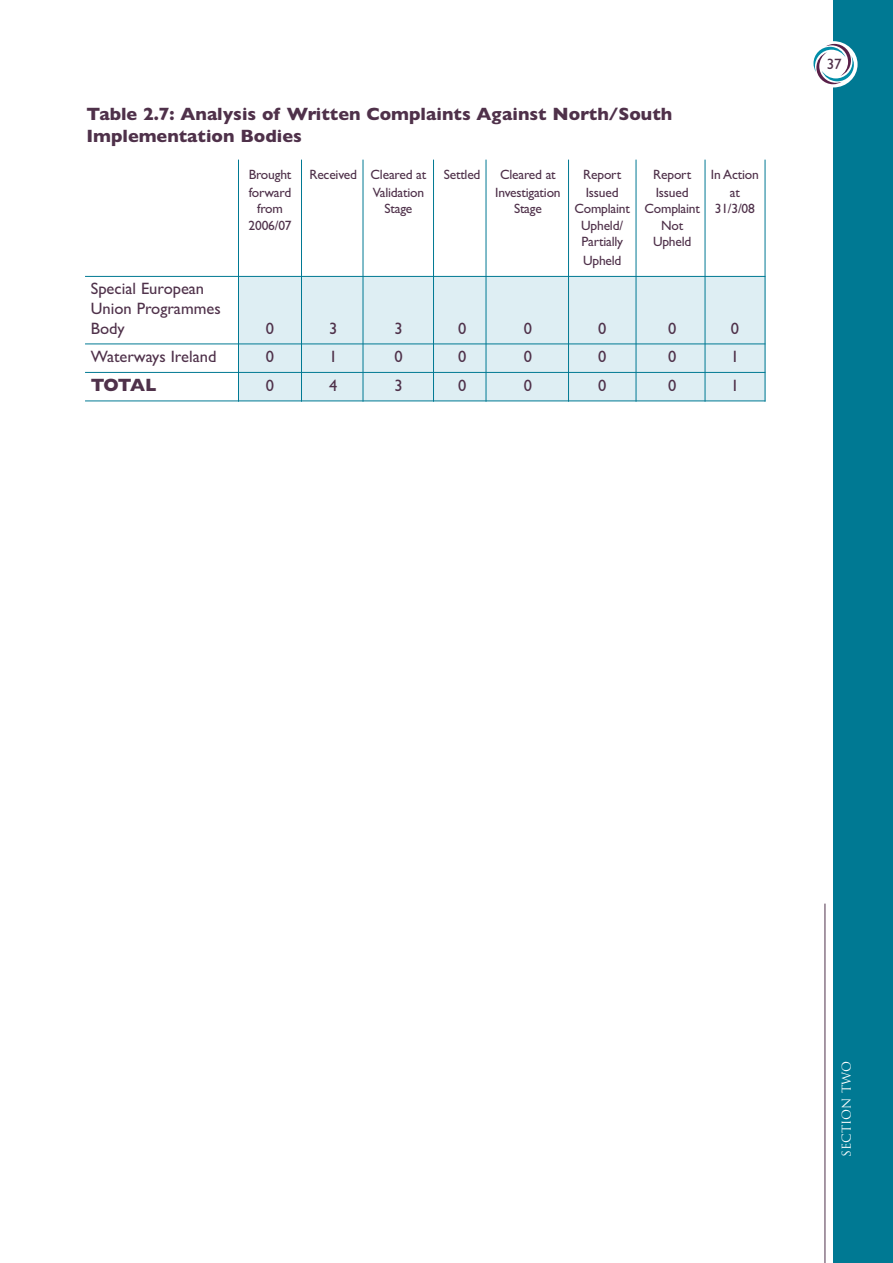
<style>
.page{position:relative;width:893px;height:1263px;background:#fff}
.page>*{position:absolute;margin:0;border:0;box-sizing:border-box;transform-origin:0 0}
.t1{font:700 18px/21.6px "Gill Sans";color:#4f314a}
.t2{font:16.5px/19.8px "Gill Sans TT";color:#4f314a}
.t3{font:15px "Gill Sans TT";color:#4f314a}
.t4{font:13.5px "Gill Sans TT";letter-spacing:-.015em;color:#4f314a}
.t5{font:12px "Trajan";color:#fff}
</style>
<div class="page">
<div style="left:238px;top:276px;width:527px;height:125px;background:#deeef3"></div>
<div style="left:833px;top:0;width:60px;height:1263px;background:#007993"></div>
<div style="left:809px;top:41px;width:48px;height:46px;background:#fff;border-radius:50%"></div>
<svg style="left:813px;top:44px;width:41px;height:40px"></svg>
<hr style="left:825px;top:903px;width:1px;height:360px;background:#4f314a">
<hr style="left:765px;top:160px;width:1px;height:242px;background:#007993">
<hr style="left:705px;top:160px;width:1px;height:242px;background:#007993">
<hr style="left:636px;top:160px;width:1px;height:242px;background:#007993">
<hr style="left:568px;top:160px;width:1px;height:242px;background:#007993">
<hr style="left:486px;top:160px;width:1px;height:242px;background:#007993">
<hr style="left:433px;top:160px;width:1px;height:242px;background:#007993">
<hr style="left:363px;top:160px;width:1px;height:242px;background:#007993">
<hr style="left:301px;top:160px;width:1px;height:242px;background:#007993">
<hr style="left:238px;top:160px;width:1px;height:242px;background:#007993">
<hr style="left:85px;top:276px;width:680px;height:1px;background:#007993">
<hr style="left:85px;top:344px;width:680px;height:1px;background:#007993">
<hr style="left:85px;top:372px;width:680px;height:1px;background:#007993">
<hr style="left:85px;top:401px;width:680px;height:1px;background:#007993">
<h1 class="t1" style="left:87px;top:103px;width:587px">Table 2.7: Analysis of Written Complaints Against North/South<br>Implementation Bodies</h1>
<p class="t4" style="left:249px;top:167px;width:44px">Brought</p>
<p class="t4" style="left:309px;top:167px;width:118px">Received Cleared at</p>
<p class="t4" style="left:444px;top:167px;width:38px">Settled</p>
<p class="t4" style="left:500px;top:167px;width:57px">Cleared at</p>
<p class="t4" style="left:583px;top:167px;width:39px">Report</p>
<p class="t4" style="left:653px;top:167px;width:39px">Report</p>
<p class="t4" style="left:711px;top:167px;width:49px">In Action</p>
<p class="t4" style="left:249px;top:185px;width:44px">forward</p>
<p class="t4" style="left:373px;top:185px;width:53px">Validation</p>
<p class="t4" style="left:495px;top:185px;width:67px">Investigation</p>
<p class="t4" style="left:586px;top:185px;width:34px">Issued</p>
<p class="t4" style="left:656px;top:185px;width:34px">Issued</p>
<p class="t4" style="left:730px;top:185px;width:12px">at</p>
<p class="t4" style="left:257px;top:201px;width:27px">from</p>
<p class="t4" style="left:385px;top:201px;width:29px">Stage</p>
<p class="t4" style="left:514px;top:201px;width:29px">Stage</p>
<p class="t4" style="left:574px;top:201px;width:182px">Complaint Complaint 31/3/08</p>
<p class="t4" style="left:249px;top:217px;width:45px">2006/07</p>
<p class="t4" style="left:581px;top:217px;width:43px">Upheld/</p>
<p class="t4" style="left:661px;top:217px;width:24px">Not</p>
<p class="t4" style="left:581px;top:233px;width:43px">Partially</p>
<p class="t4" style="left:653px;top:233px;width:40px">Upheld</p>
<p class="t4" style="left:583px;top:252px;width:40px">Upheld</p>
<p class="t2" style="left:91px;top:279px;width:131px">Special European<br>Union Programmes<br>Body</p>
<p class="t2" style="left:266px;top:318px;width:10px">0</p>
<p class="t2" style="left:329px;top:318px;width:10px">3</p>
<p class="t2" style="left:394px;top:318px;width:10px">3</p>
<p class="t2" style="left:458px;top:318px;width:10px">0</p>
<p class="t2" style="left:524px;top:318px;width:10px">0</p>
<p class="t2" style="left:598px;top:318px;width:10px">0</p>
<p class="t2" style="left:668px;top:318px;width:10px">0</p>
<p class="t2" style="left:731px;top:318px;width:10px">0</p>
<p class="t2" style="left:91px;top:346px;width:127px">Waterways Ireland</p>
<p class="t2" style="left:266px;top:346px;width:10px">0</p>
<p class="t2" style="left:329px;top:346px;width:10px">1</p>
<p class="t2" style="left:394px;top:346px;width:10px">0</p>
<p class="t2" style="left:458px;top:346px;width:10px">0</p>
<p class="t2" style="left:524px;top:346px;width:10px">0</p>
<p class="t2" style="left:598px;top:346px;width:10px">0</p>
<p class="t2" style="left:668px;top:346px;width:10px">0</p>
<p class="t2" style="left:731px;top:346px;width:10px">1</p>
<h1 class="t1" style="left:91px;top:374px;width:67px">TOTAL</h1>
<p class="t2" style="left:266px;top:376px;width:10px">0</p>
<p class="t2" style="left:329px;top:376px;width:10px">4</p>
<p class="t2" style="left:394px;top:376px;width:10px">3</p>
<p class="t2" style="left:458px;top:376px;width:10px">0</p>
<p class="t2" style="left:524px;top:376px;width:10px">0</p>
<p class="t2" style="left:598px;top:376px;width:10px">0</p>
<p class="t2" style="left:668px;top:376px;width:10px">0</p>
<p class="t2" style="left:731px;top:376px;width:10px">1</p>
<p class="t3" style="left:827px;top:55px;width:16px">37</p>
<p class="t5" style="left:840px;top:1157px;width:98px;rotate:-90deg">section Two</p>
</div>
